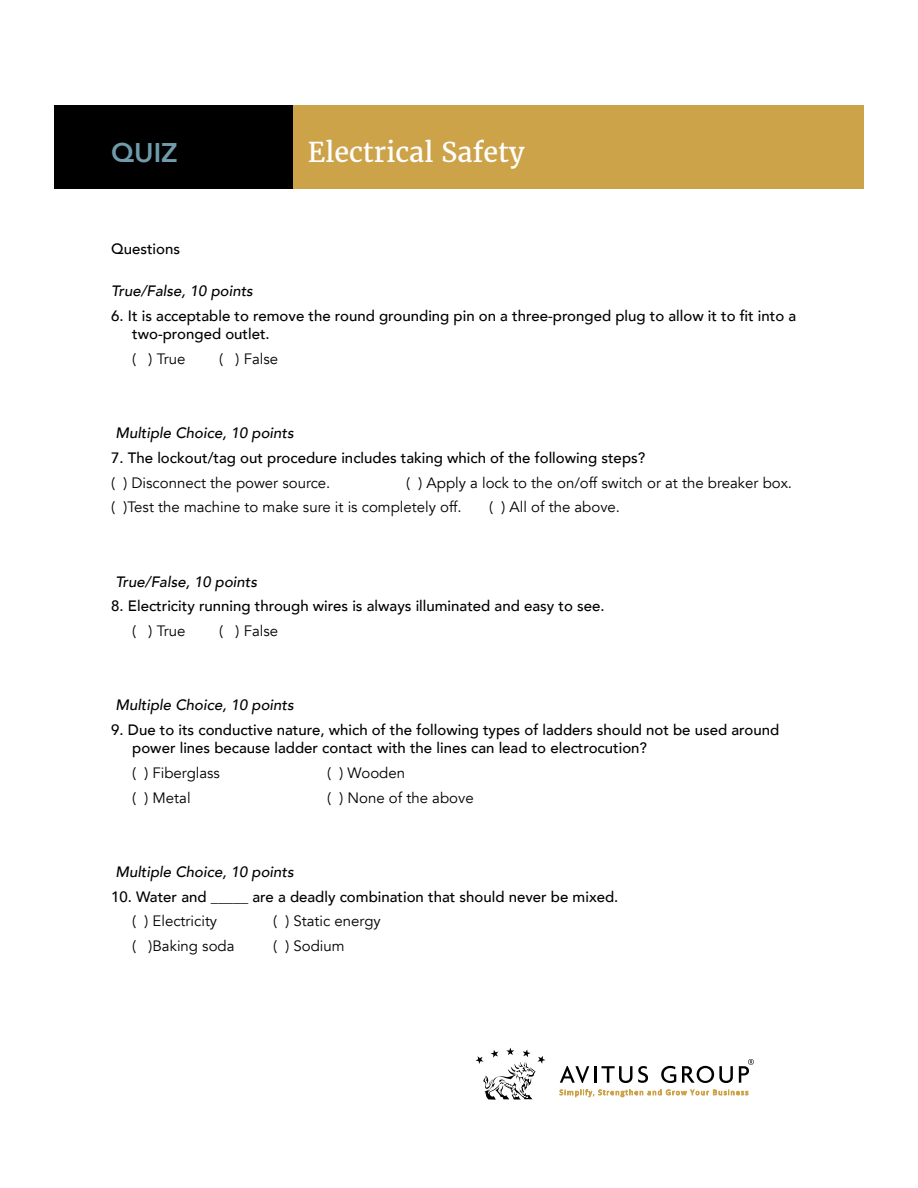
<style>
.page{position:relative;width:918px;height:1188px;background:#fff}
.page>*{position:absolute;margin:0;border:0;box-sizing:border-box;transform-origin:0 0}
.t1{font:27px "Merriweather";color:#fff}
.t2{font:800 27px "Avenir";color:#6f9bab}
.t3{font:500 15px/18px "Avenir";color:#000}
.t4{font:15px/24.8px "Avenir";color:#000}
.t5{font:italic 500 15px "Avenir";color:#000}
</style>
<div class="page">
<div style="left:54px;top:106px;width:810px;height:83px;background:#cda349"></div>
<div style="left:54px;top:106px;width:239px;height:83px;background:#000"></div>
<svg style="left:476px;top:1048px;width:69px;height:52px"></svg>
<svg style="left:559px;top:1059px;width:195px;height:39px"></svg>
<h1 class="t2" style="left:111px;top:132px;width:68px">QUIZ</h1>
<h1 class="t1" style="left:308px;top:135px;width:219px">Electrical Safety</h1>
<p class="t3" style="left:111px;top:239px;width:70px">Questions</p>
<p class="t5" style="left:111px;top:282px;width:143px">True/False, 10 points</p>
<p class="t3" style="left:132px;top:306px;width:666px;text-indent:-21px">6. It is acceptable to remove the round grounding pin on a three-pronged plug to allow it to fit into a two-pronged outlet.</p>
<p class="t4" style="left:132px;top:347px;width:55px">( ) True</p>
<p class="t4" style="left:219px;top:347px;width:60px">( ) False</p>
<p class="t5" style="left:115px;top:424px;width:180px">Multiple Choice, 10 points</p>
<p class="t3" style="left:111px;top:448px;width:536px">7. The lockout/tag out procedure includes taking which of the following steps?</p>
<p class="t4" style="left:111px;top:470px;width:221px">( ) Disconnect the power source.</p>
<p class="t4" style="left:111px;top:470px;width:682px;text-indent:295px">( ) Apply a lock to the on/off switch or at the breaker box. ( )Test the machine to make sure it is completely off.</p>
<p class="t4" style="left:489px;top:495px;width:132px">( ) All of the above.</p>
<p class="t5" style="left:115px;top:573px;width:143px">True/False, 10 points</p>
<p class="t3" style="left:111px;top:596px;width:495px">8. Electricity running through wires is always illuminated and easy to see.</p>
<p class="t4" style="left:132px;top:619px;width:55px">( ) True</p>
<p class="t4" style="left:219px;top:619px;width:60px">( ) False</p>
<p class="t5" style="left:115px;top:696px;width:180px">Multiple Choice, 10 points</p>
<p class="t3" style="left:132px;top:720px;width:649px;text-indent:-21px">9. Due to its conductive nature, which of the following types of ladders should not be used around power lines because ladder contact with the lines can lead to electrocution?</p>
<p class="t4" style="left:132px;top:761px;width:89px">( ) Fiberglass</p>
<p class="t4" style="left:327px;top:761px;width:79px">( ) Wooden</p>
<p class="t4" style="left:132px;top:785px;width:60px">( ) Metal</p>
<p class="t4" style="left:327px;top:785px;width:148px">( ) None of the above</p>
<p class="t5" style="left:115px;top:863px;width:180px">Multiple Choice, 10 points</p>
<p class="t3" style="left:111px;top:887px;width:509px">10. Water and _____ are a deadly combination that should never be mixed.</p>
<p class="t4" style="left:132px;top:909px;width:86px">( ) Electricity</p>
<p class="t4" style="left:273px;top:909px;width:109px">( ) Static energy</p>
<p class="t4" style="left:132px;top:934px;width:104px">( )Baking soda</p>
<p class="t4" style="left:273px;top:934px;width:73px">( ) Sodium</p>
</div>
